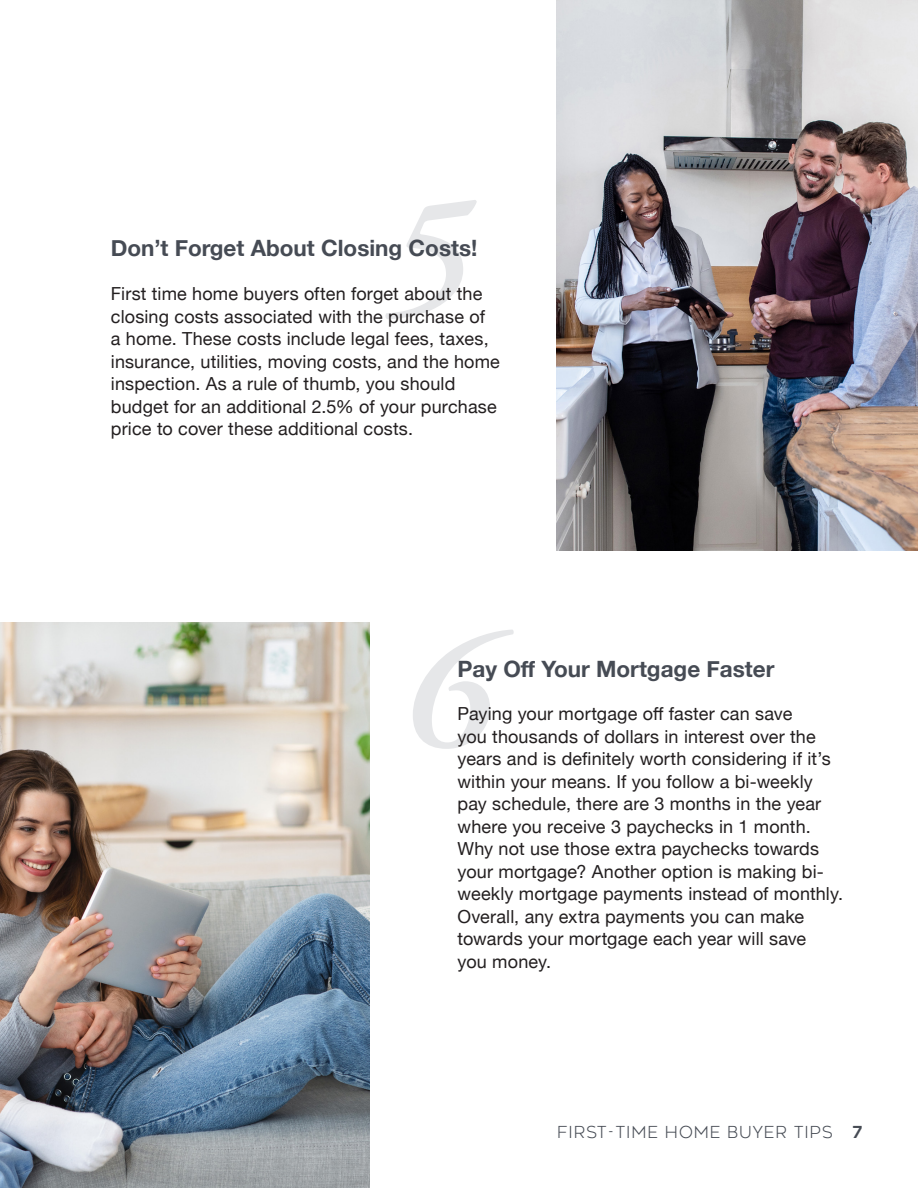
<style>
.page{position:relative;width:918px;height:1188px;background:#fff}
.page>*{position:absolute;margin:0;border:0;box-sizing:border-box;transform-origin:0 0}
.C_Head{font:700 22.5px "Helvetica Neue";color:#464b54}
.Medium_Body{font:18px/22.5px "Helvetica Neue";letter-spacing:.01em;color:#231f20}
.t1{font:300 16.5px "Geometos Neue";letter-spacing:.06em;color:#464b54}
.s1{font-weight:700}
</style>
<div class="page">
<img style="left:556px;top:0;width:362px;height:551px">
<img style="left:0;top:623px;width:369px;height:565px">
<svg style="left:385px;top:200px;width:92px;height:119px"></svg>
<svg style="left:413px;top:630px;width:101px;height:119px"></svg>
<p class="C_Head" style="left:111px;top:230px;width:368px">Don’t Forget About Closing Costs!</p>
<p class="Medium_Body" style="left:111px;top:284px;width:391px">First time home buyers often forget about the closing costs associated with the purchase of<br>a home. These costs include legal fees, taxes, insurance, utilities, moving costs, and the home inspection. As a rule of thumb, you should budget for an additional 2.5% of your purchase price to cover these additional costs.</p>
<p class="C_Head" style="left:458px;top:652px;width:318px">Pay Off Your Mortgage Faster</p>
<p class="Medium_Body" style="left:458px;top:703px;width:387px">Paying your mortgage off faster can save<br>you thousands of dollars in interest over the years and is definitely worth considering if it’s within your means. If you follow a bi-weekly pay schedule, there are 3 months in the year where you receive 3 paychecks in 1 month.<br>Why not use those extra paychecks towards your mortgage? Another option is making bi&shy;weekly mortgage payments instead of monthly.<br>Overall, any extra payments you can make towards your mortgage each year will save<br>you money.</p>
<p class="t1" style="left:557px;top:1123px;width:307px">FIRST-TIME HOME BUYER TIPS <span class="s1">7</span></p>
</div>
